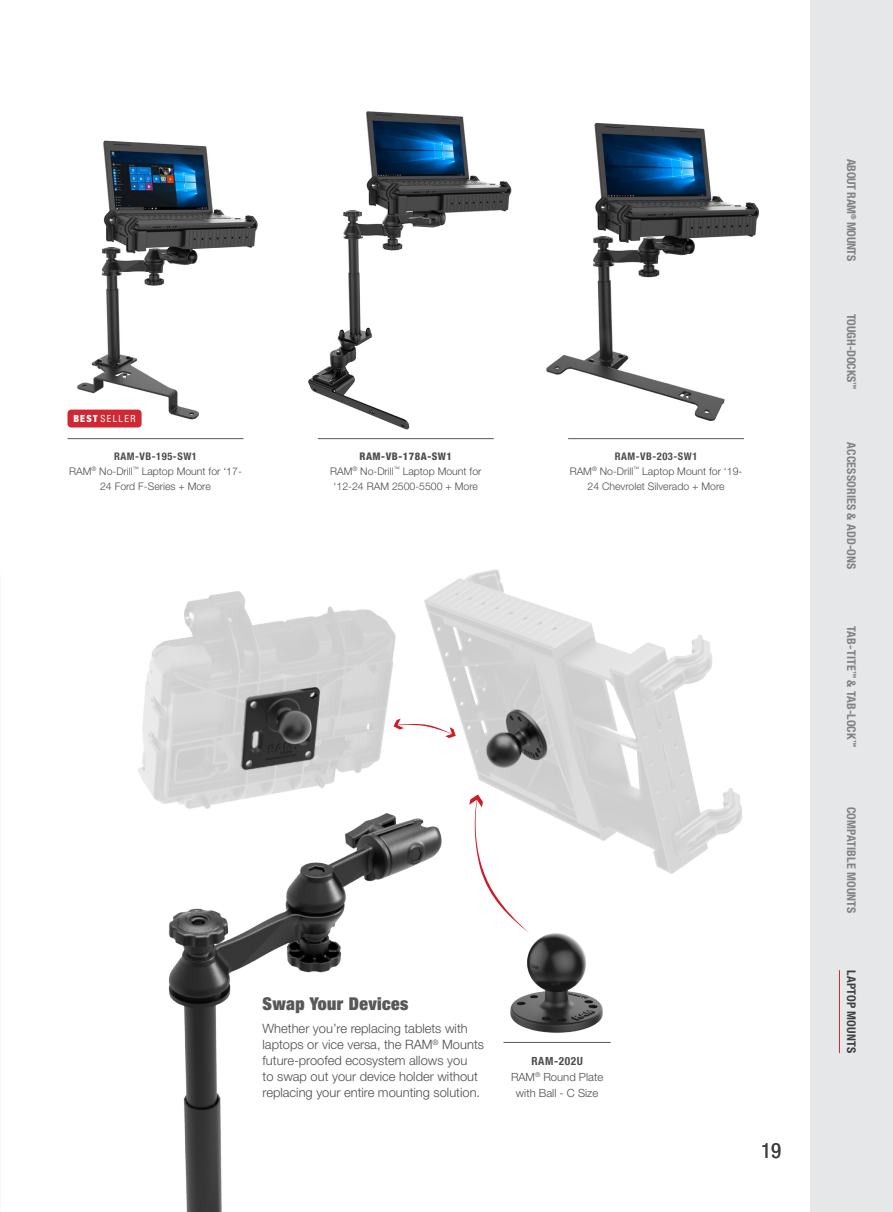
<style>
.page{position:relative;width:893px;height:1212px;background:#fff}
.page>*{position:absolute;margin:0;border:0;box-sizing:border-box;transform-origin:0 0}
.t1{font:condensed 21px "Helvetica Neue LT Std";color:#3e3e3f}
._18_points_title_no_indent{font:900 condensed 17.7px "Helvetica Neue LT Std";letter-spacing:.025em;color:#57585a}
.Body_Copy{font:300 12.9px/16px "Helvetica Neue LT Std";color:#4b4c4d}
.t2{font:700 condensed 12px "Helvetica Neue LT Std";letter-spacing:.015em;color:#808285}
.t3{font:700 condensed 12px "Helvetica Neue LT Std";letter-spacing:-.025em;color:#808285}
.t4{font:700 condensed 12px "Helvetica Neue LT Std";letter-spacing:-.005em;color:#808285}
.t5{font:700 condensed 12px "Helvetica Neue LT Std";letter-spacing:.015em;color:#3e3e3f}
.Descriptions{font:300 11.25px/16px "Helvetica Neue LT Std";color:#4b4c4d;text-align:center}
.Part_Numbers_with_Line{font:700 condensed 11.25px "Helvetica Neue LT Std";letter-spacing:.05em;color:#4b4c4d}
.Descriptions-2{font:300 10.5px/15px "Helvetica Neue LT Std";color:#4b4c4d;text-align:center}
.Part_Numbers_with_Line-2{font:800 condensed 10.5px "Helvetica Neue LT Std";letter-spacing:.05em;color:#4b4c4d}
.Part_Numbers_with_Line-3{font:700 condensed 10.5px "Helvetica Neue LT Std";letter-spacing:.05em;color:#4b4c4d}
.Part_Numbers_with__Line{font:700 condensed 10.5px "Helvetica Neue LT Std";letter-spacing:.05em;color:#4b4c4d}
.Main_Paragraph_Style{font:condensed 9.9px "Helvetica Neue LT Std";letter-spacing:.145em;color:#fff}
.s1{font-weight:900}
</style>
<div class="page">
<div style="left:810px;top:0;width:83px;height:1212px;background:#e6e7e9"></div>
<img style="left:138px;top:569px;width:604px;height:643px">
<svg style="left:393px;top:719px;width:63px;height:19px"></svg>
<img style="left:499px;top:925px;width:116px;height:116px">
<hr style="left:503px;top:1042px;width:108px;height:1px;background:#57585a">
<svg style="left:469px;top:794px;width:60px;height:139px"></svg>
<img style="left:546px;top:123px;width:214px;height:298px">
<hr style="left:568px;top:438px;width:176px;height:1px;background:#57585a">
<hr style="left:318px;top:438px;width:176px;height:1px;background:#57585a">
<img style="left:308px;top:111px;width:203px;height:319px">
<hr style="left:68px;top:438px;width:175px;height:1px;background:#57585a">
<img style="left:75px;top:140px;width:183px;height:280px">
<div style="left:67px;top:410px;width:75px;height:17px;background:#d02732;border-radius:4px"></div>
<hr style="left:839px;top:970px;width:1px;height:83px;background:#ce1c27">
<p class="Main_Paragraph_Style" style="left:73px;top:413px;width:64px"><span class="s1">BEST</span> SELLER</p>
<p class="Part_Numbers_with__Line" style="left:114px;top:449px;width:84px">RAM-VB-195-SW1</p>
<p class="Descriptions-2" style="left:69px;top:463px;width:174px">RAM<sup>®</sup> No-Drill<sup>™</sup> Laptop Mount for ‘17-<br>24 Ford F-Series + More</p>
<p class="Part_Numbers_with_Line-2" style="left:359px;top:449px;width:94px">RAM-VB-178A-SW1</p>
<p class="Descriptions-2" style="left:330px;top:463px;width:153px">RAM<sup>®</sup> No-Drill<sup>™</sup> Laptop Mount for ‘12-24 RAM 2500-5500 + More</p>
<p class="Part_Numbers_with_Line-3" style="left:615px;top:449px;width:84px">RAM-VB-203-SW1</p>
<p class="Descriptions-2" style="left:570px;top:463px;width:174px">RAM<sup>®</sup> No-Drill<sup>™</sup> Laptop Mount for ‘19-<br>24 Chevrolet Silverado + More</p>
<p class="_18_points_title_no_indent" style="left:263px;top:993px;width:147px">Swap Your Devices</p>
<p class="Body_Copy" style="left:263px;top:1020px;width:223px">Whether you’re replacing tablets with laptops or vice versa, the RAM<sup>®</sup> Mounts future-proofed ecosystem allows you<br>to swap out your device holder without replacing your entire mounting solution.</p>
<p class="Part_Numbers_with_Line" style="left:531px;top:1054px;width:53px">RAM-202U</p>
<p class="Descriptions" style="left:511px;top:1069px;width:94px">RAM<sup>®</sup> Round Plate with Ball - C Size</p>
<h1 class="t1" style="left:761px;top:1138px;width:22px">19</h1>
<p class="t3" style="left:859px;top:159px;width:104px;rotate:90deg">ABOUT RAM<sup>®</sup> MOUNTS</p>
<p class="t4" style="left:859px;top:314px;width:77px;rotate:90deg">TOUGH-DOCKS<sup>™</sup></p>
<p class="t2" style="left:859px;top:442px;width:129px;rotate:90deg">ACCESSORIES &amp; ADD-ONS</p>
<p class="t2" style="left:859px;top:626px;width:122px;rotate:90deg">TAB-TITE<sup>™</sup> &amp; TAB-LOCK<sup>™</sup></p>
<p class="t2" style="left:859px;top:807px;width:108px;rotate:90deg">COMPATIBLE MOUNTS</p>
<p class="t5" style="left:859px;top:970px;width:84px;rotate:90deg">LAPTOP MOUNTS</p>
</div>
